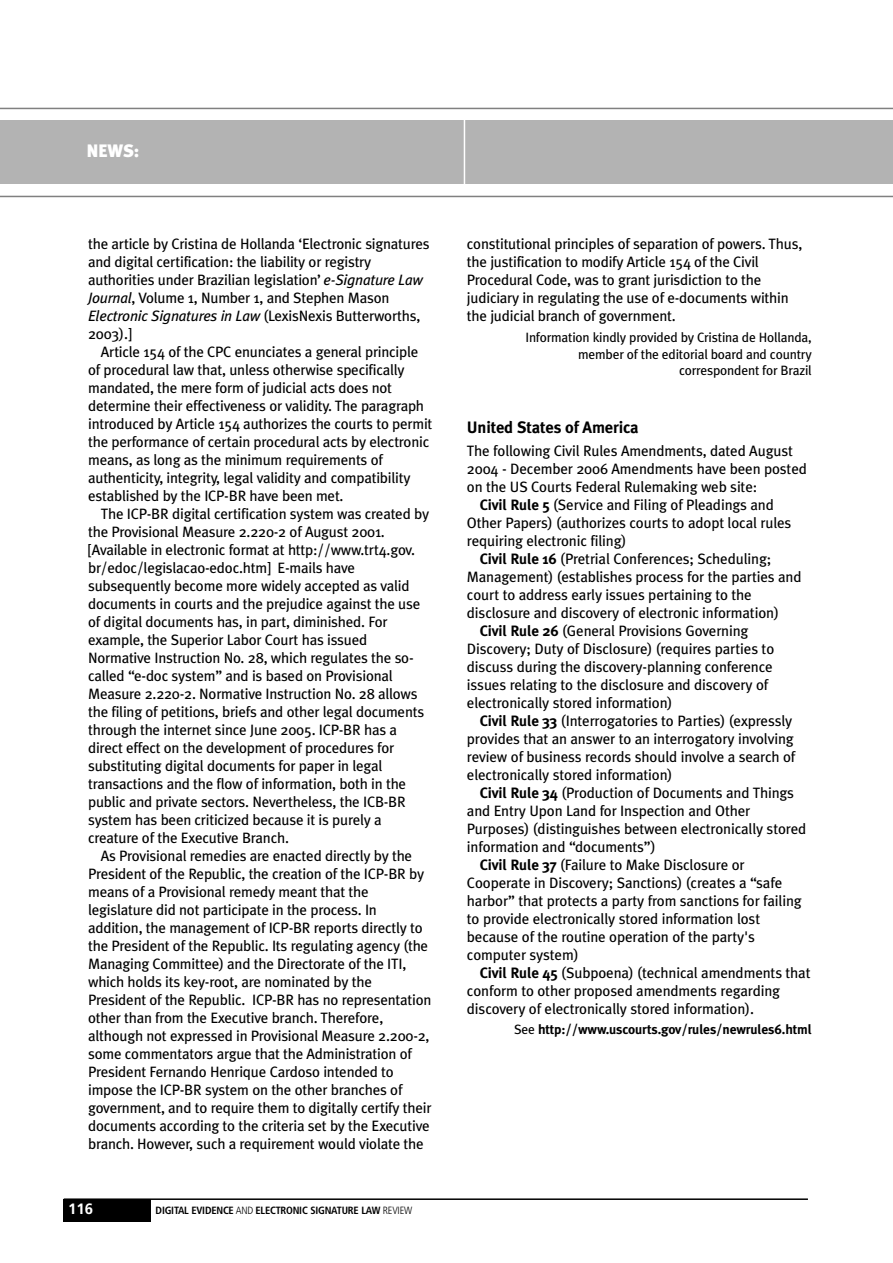
<style>
.page{position:relative;width:893px;height:1263px;background:#fff}
.page>*{position:absolute;margin:0;border:0;box-sizing:border-box;transform-origin:0 0}
.t1{font:900 18px "Meta Plus";color:#fff}
.t2{font:700 16.5px "Meta Plus";letter-spacing:-.01em;color:#000}
.t3{font:15px/18px "Meta Plus";letter-spacing:-.015em;color:#000}
.t4{font:700 15px "Frutiger";color:#fff}
.t5{font:13.5px/16.5px "Meta Plus";letter-spacing:-.015em;color:#000;text-align:right}
.t6{font:700 13.5px "Meta Plus";letter-spacing:-.01em;color:#000}
.t7{font:700 condensed 10.5px "Frutiger";letter-spacing:-.02em;color:#000}
.s1{font-style:italic}
.s2{font-weight:300}
.s3{font-weight:700}
.s4{font-weight:400}
</style>
<div class="page">
<div style="left:64px;top:1199px;width:87px;height:22px;background:#000"></div>
<hr style="left:64px;top:1198px;width:744px;height:2px;background:#000">
<div style="left:0;top:120px;width:893px;height:64px;background:#b3b3b3"></div>
<hr style="left:0;top:108px;width:893px;height:1px;background:#808080">
<hr style="left:0;top:196px;width:893px;height:1px;background:#808080">
<hr style="left:464px;top:113px;width:1px;height:77px;background:#fff">
<p class="t1" style="left:86px;top:141px;width:54px">NEWS:</p>
<p class="t3" style="left:88px;top:235px;width:343px">the article by Cristina de Hollanda ‘Electronic signatures and digital certification: the liability or registry authorities under Brazilian legislation’ <span class="s1">e-Signature Law Journal</span>, Volume 1, Number 1, and Stephen Mason <span class="s1">Electronic Signatures in Law</span> (LexisNexis Butterworths, 2003).]</p>
<p class="t3" style="left:88px;top:343px;width:346px;text-indent:13px">Article 154 of the CPC enunciates a general principle of procedural law that, unless otherwise specifically mandated, the mere form of judicial acts does not determine their effectiveness or validity. The paragraph introduced by Article 154 authorizes the courts to permit the performance of certain procedural acts by electronic means, as long as the minimum requirements of authenticity, integrity, legal validity and compatibility established by the ICP-BR have been met.</p>
<p class="t3" style="left:88px;top:505px;width:343px;text-indent:13px">The ICP-BR digital certification system was created by the Provisional Measure 2.220-2 of August 2001. [Available in electronic format at http://www.trt4.gov. br/edoc/legislacao-edoc.htm] E-mails have subsequently become more widely accepted as valid documents in courts and the prejudice against the use of digital documents has, in part, diminished. For example, the Superior Labor Court has issued Normative Instruction No. 28, which regulates the so&shy;called “e-doc system” and is based on Provisional Measure 2.220-2. Normative Instruction No. 28 allows the filing of petitions, briefs and other legal documents through the internet since June 2005. ICP-BR has a direct effect on the development of procedures for substituting digital documents for paper in legal transactions and the flow of information, both in the public and private sectors. Nevertheless, the ICB-BR system has been criticized because it is purely a creature of the Executive Branch.</p>
<p class="t3" style="left:88px;top:847px;width:345px;text-indent:13px">As Provisional remedies are enacted directly by the President of the Republic, the creation of the ICP-BR by means of a Provisional remedy meant that the legislature did not participate in the process. In addition, the management of ICP-BR reports directly to the President of the Republic. Its regulating agency (the Managing Committee) and the Directorate of the ITI, which holds its key-root, are nominated by the President of the Republic. ICP-BR has no representation other than from the Executive branch. Therefore, although not expressed in Provisional Measure 2.200-2, some commentators argue that the Administration of President Fernando Henrique Cardoso intended to impose the ICP-BR system on the other branches of government, and to require them to digitally certify their documents according to the criteria set by the Executive branch. However, such a requirement would violate the</p>
<p class="t4" style="left:68px;top:1203px;width:27px">116</p>
<p class="t7" style="left:156px;top:1206px;width:258px">DIGITAL EVIDENCE <span class="s2">AND</span> ELECTRONIC SIGNATURE LAW <span class="s2">REVIEW</span></p>
<p class="t3" style="left:467px;top:235px;width:337px">constitutional principles of separation of powers. Thus, the justification to modify Article 154 of the Civil Procedural Code, was to grant jurisdiction to the judiciary in regulating the use of e-documents within the judicial branch of government.</p>
<p class="t5" style="left:525px;top:329px;width:288px">Information kindly provided by Cristina de Hollanda, member of the editorial board and country correspondent for Brazil</p>
<p class="t2" style="left:467px;top:418px;width:173px">United States of America</p>
<p class="t3" style="left:467px;top:441px;width:328px">The following Civil Rules Amendments, dated August</p>
<p class="t3" style="left:467px;top:459px;width:342px">2004 - December 2006 Amendments have been posted</p>
<p class="t3" style="left:467px;top:477px;width:292px">on the US Courts Federal Rulemaking web site:</p>
<p class="t3" style="left:480px;top:495px;width:296px"><span class="s3">Civil Rule 5</span> (Service and Filing of Pleadings and</p>
<p class="t3" style="left:467px;top:513px;width:326px">Other Papers) (authorizes courts to adopt local rules</p>
<p class="t3" style="left:467px;top:531px;width:161px">requiring electronic filing)</p>
<p class="t3" style="left:480px;top:549px;width:293px"><span class="s3">Civil Rule 16</span> (Pretrial Conferences; Scheduling;</p>
<p class="t3" style="left:467px;top:567px;width:336px">Management) (establishes process for the parties and</p>
<p class="t3" style="left:467px;top:585px;width:286px">court to address early issues pertaining to the</p>
<p class="t3" style="left:467px;top:603px;width:313px">disclosure and discovery of electronic information)</p>
<p class="t3" style="left:480px;top:621px;width:270px"><span class="s3">Civil Rule 26</span> (General Provisions Governing</p>
<p class="t3" style="left:467px;top:639px;width:309px">Discovery; Duty of Disclosure) (requires parties to</p>
<p class="t3" style="left:467px;top:657px;width:307px">discuss during the discovery-planning conference</p>
<p class="t3" style="left:467px;top:675px;width:303px">issues relating to the disclosure and discovery of</p>
<p class="t3" style="left:467px;top:693px;width:207px">electronically stored information)</p>
<p class="t3" style="left:480px;top:711px;width:314px"><span class="s3">Civil Rule 33</span> (Interrogatories to Parties) (expressly</p>
<p class="t3" style="left:467px;top:729px;width:328px">provides that an answer to an interrogatory involving</p>
<p class="t3" style="left:467px;top:747px;width:330px">review of business records should involve a search of</p>
<p class="t3" style="left:467px;top:765px;width:207px">electronically stored information)</p>
<p class="t3" style="left:480px;top:783px;width:316px"><span class="s3">Civil Rule 34</span> (Production of Documents and Things</p>
<p class="t3" style="left:467px;top:801px;width:285px">and Entry Upon Land for Inspection and Other</p>
<p class="t3" style="left:467px;top:819px;width:341px">Purposes) (distinguishes between electronically stored</p>
<p class="t3" style="left:467px;top:837px;width:190px">information and “documents”)</p>
<p class="t3" style="left:480px;top:855px;width:266px"><span class="s3">Civil Rule 37</span> (Failure to Make Disclosure or</p>
<p class="t3" style="left:467px;top:873px;width:317px">Cooperate in Discovery; Sanctions) (creates a “safe</p>
<p class="t3" style="left:467px;top:891px;width:336px">harbor” that protects a party from sanctions for failing</p>
<p class="t3" style="left:467px;top:909px;width:295px">to provide electronically stored information lost</p>
<p class="t3" style="left:467px;top:927px;width:290px">because of the routine operation of the party's</p>
<p class="t3" style="left:467px;top:945px;width:113px">computer system)</p>
<p class="t3" style="left:480px;top:963px;width:332px"><span class="s3">Civil Rule 45</span> (Subpoena) (technical amendments that</p>
<p class="t3" style="left:467px;top:981px;width:315px">conform to other proposed amendments regarding</p>
<p class="t3" style="left:467px;top:999px;width:289px">discovery of electronically stored information).</p>
<p class="t6" style="left:514px;top:1022px;width:299px"><span class="s4">See</span> http://www.uscourts.gov/rules/newrules6.html</p>
</div>
